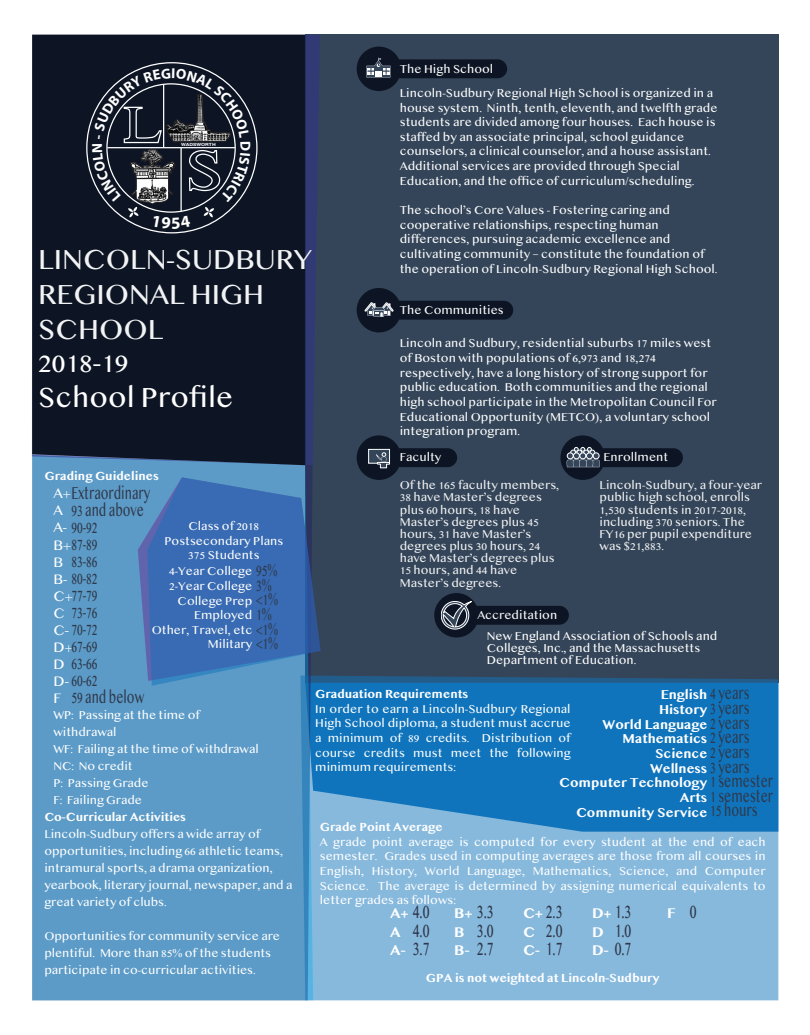
<style>
.page{position:relative;width:810px;height:1035px;background:#fff}
.page>*{position:absolute;margin:0;border:0;box-sizing:border-box;transform-origin:0 0}
.t1{font:29.25px/35.1px "Telugu MN";color:#f2f3f4}
.t2{font:29.25px/35.1px "Telugu MN";color:#fff}
.t3{font:22px/18.2px "Telugu MN";color:#2f384a;text-align:justify;scale:.67 1}
.t4{font:18.25px/14.6px "Telugu MN";color:#2f384a;scale:.67 1}
.t5{font:700 14.62px/18.2px "Telugu MN";color:#fff}
.t6{font:14.62px/17.1px "Telugu MN";color:#fff}
.t7{font:700 13.38px/14.6px "Telugu MN";color:#fff;text-align:right}
.t8{font:12.25px/14.6px "Telugu MN";color:#fff}
.t9{font:12.25px/12.2px "Telugu MN";color:#f2f3f4}
.t10{font:700 12.25px "Telugu MN";color:#fff}
.t11{font:700 4.25px "Helvetica";color:#fff;scale:1.2 1}
.s1{font-weight:400;font-size:22px;color:#2f384a}
</style>
<div class="page">
<div style="left:305px;top:35px;width:473px;height:648px;background:#344559"></div>
<div style="left:313px;top:676px;width:465px;height:324px;background:#87b9dd"></div>
<svg style="left:313px;top:683px;width:465px;height:149px;background:#1979be"></svg>
<div style="left:32px;top:465px;width:281px;height:535px;background:#5c9bc7"></div>
<svg style="left:305px;top:35px;width:15px;height:430px;fill:#313a75"></svg>
<div style="left:32px;top:35px;width:273px;height:430px;background:#0d1524"></div>
<svg style="left:357px;top:288px;width:156px;height:44px"></svg>
<svg style="left:357px;top:47px;width:150px;height:44px"></svg>
<svg style="left:357px;top:435px;width:100px;height:45px"></svg>
<svg style="left:560px;top:435px;width:123px;height:45px"></svg>
<svg style="left:434px;top:593px;width:135px;height:45px"></svg>
<svg style="left:138px;top:477px;width:9px;height:204px;background:#5d88be"></svg>
<svg style="left:147px;top:477px;width:174px;height:209px;background:#3c6eb0"></svg>
<svg style="left:92px;top:68px;width:158px;height:248px;background:#1f2633"></svg>
<p class="t11" style="left:181px;top:141px;width:30px">WADSWORTH</p>
<h1 class="t1" style="left:38px;top:241px;width:275px">LINCOLN-SUDBURY<br>REGIONAL HIGH<br>SCHOOL</h1>
<h1 class="t2" style="left:38px;top:344px;width:197px">2018-19<br>School Profile</h1>
<p class="t8" style="left:400px;top:61px;width:95px">The High School</p>
<p class="t8" style="left:400px;top:85px;width:319px">Lincoln-Sudbury Regional High School is organized in a house system. Ninth, tenth, eleventh, and twelfth grade students are divided among four houses. Each house is staffed by an associate principal, school guidance counselors, a clinical counselor, and a house assistant.<br>Additional services are provided through Special Education, and the office of curriculum/scheduling.</p>
<p class="t8" style="left:400px;top:202px;width:319px">The school’s Core Values - Fostering caring and cooperative relationships, respecting human differences, pursuing academic excellence and cultivating community – constitute the foundation of the operation of Lincoln-Sudbury Regional High School.</p>
<p class="t8" style="left:400px;top:302px;width:106px">The Communities</p>
<p class="t8" style="left:400px;top:336px;width:318px">Lincoln and Sudbury, residential suburbs 17 miles west of Boston with populations of 6,973 and 18,274 respectively, have a long history of strong support for public education. Both communities and the regional high school participate in the Metropolitan Council For Educational Opportunity (METCO), a voluntary school integration program.</p>
<p class="t8" style="left:400px;top:450px;width:43px">Faculty</p>
<p class="t8" style="left:604px;top:450px;width:66px">Enrollment</p>
<p class="t10" style="left:45px;top:469px;width:116px">Grading Guidelines</p>
<p class="t6" style="left:54px;top:485px;width:21px">A+<br>A<br>A-<br>B+<br>B<br>B-<br>C+<br>C<br>C-<br>D+<br>D<br>D-<br>F</p>
<h3 class="t4" style="left:71px;top:484px;width:119px;line-height:17.1px">Extraordinary<br>93 and above<br>90-92<br>87-89<br>83-86<br>80-82<br>77-79<br>73-76<br>70-72<br>67-69<br>63-66<br>60-62<br>59 and below</h3>
<p class="t8" style="left:54px;top:706px;width:207px;line-height:17.1px">WP: Passing at the time of withdrawal<br>WF: Failing at the time of withdrawal<br>NC: No credit<br>P: Passing Grade<br>F: Failing Grade</p>
<p class="t10" style="left:44px;top:809px;width:143px">Co-Curricular Activities</p>
<p class="t8" style="left:44px;top:825px;width:250px;line-height:17.1px">Lincoln-Sudbury offers a wide array of opportunities, including 66 athletic teams, intramural sports, a drama organization, yearbook, literary journal, newspaper, and a great variety of clubs.</p>
<p class="t8" style="left:44px;top:927px;width:237px;line-height:17.1px">Opportunities for community service are plentiful. More than 85% of the students participate in co-curricular activities.</p>
<p class="t8" style="left:165px;top:519px;width:120px;text-align:center">Class of 2018<br>Postsecondary Plans<br>375 Students</p>
<h3 class="t4" style="left:256px;top:562px;width:34px">95%<br>3% &lt;1%<br>1% &lt;1% &lt;1%</h3>
<p class="t8" style="left:152px;top:564px;width:102px;text-align:right">4-Year College<br>2-Year College<br>College Prep<br>Employed<br>Other, Travel, etc<br>Military</p>
<p class="t9" style="left:400px;top:479px;width:161px">Of the 165 faculty members,<br>38 have Master’s degrees plus 60 hours, 18 have<br>Master’s degrees plus 45 hours, 31 have Master’s degrees plus 30 hours, 24 have Master’s degrees plus<br>15 hours, and 44 have<br>Master’s degrees.</p>
<p class="t8" style="left:477px;top:608px;width:81px">Accreditation</p>
<p class="t9" style="left:600px;top:479px;width:164px">Lincoln-Sudbury, a four-year public high school, enrolls<br>1,530 students in 2017-2018, including 370 seniors. The<br>FY16 per pupil expenditure was $21,883.</p>
<p class="t8" style="left:487px;top:629px;width:232px;line-height:12.2px">New England Association of Schools and<br>Colleges, Inc., and the Massachusetts<br>Department of Education.</p>
<p class="t7" style="left:559px;top:688px;width:150px">English<br>History<br>World Language<br>Mathematics<br>Science<br>Wellness<br>Computer Technology<br>Arts<br>Community Service</p>
<h3 class="t4" style="left:710px;top:686px;width:96px">4 years<br>3 years<br>2 years<br>2 years<br>2 years<br>3 years<br>1 semester<br>1 semester<br>15 hours</h3>
<p class="t10" style="left:315px;top:687px;width:155px">Graduation Requirements</p>
<p class="t8" style="left:315px;top:701px;width:257px;text-align:justify">In order to earn a Lincoln-Sudbury Regional High School diploma, a student must accrue a minimum of 89 credits. Distribution of course credits must meet the following minimum requirements:</p>
<p class="t10" style="left:320px;top:820px;width:124px">Grade Point Average</p>
<p class="t8" style="left:320px;top:834px;width:447px;text-align:justify">A grade point average is computed for every student at the end of each semester. Grades used in computing averages are those from all courses in English, History, World Language, Mathematics, Science, and Computer Science. The average is determined by assigning numerical equivalents to letter grades as follows:</p>
<p class="t5" style="left:390px;top:904px;width:20px">A+<br>A<br>A-</p>
<h2 class="t3" style="left:413px;top:902px;width:27px">4.0<br>4.0<br>3.7</h2>
<p class="t5" style="left:454px;top:904px;width:20px">B+<br>B<br>B-</p>
<h2 class="t3" style="left:477px;top:902px;width:27px">3.3<br>3.0<br>2.7</h2>
<p class="t5" style="left:523px;top:904px;width:22px">C+<br>C<br>C-</p>
<h2 class="t3" style="left:546px;top:902px;width:27px">2.3<br>2.0<br>1.7</h2>
<p class="t5" style="left:592px;top:904px;width:21px">D+<br>D<br>D-</p>
<h2 class="t3" style="left:615px;top:902px;width:27px">1.3<br>1.0<br>0.7</h2>
<p class="t5" style="left:667px;top:904px;width:31px">F <span class="s1">0</span></p>
<p class="t10" style="left:426px;top:971px;width:235px">GPA is not weighted at Lincoln-Sudbury</p>
</div>
